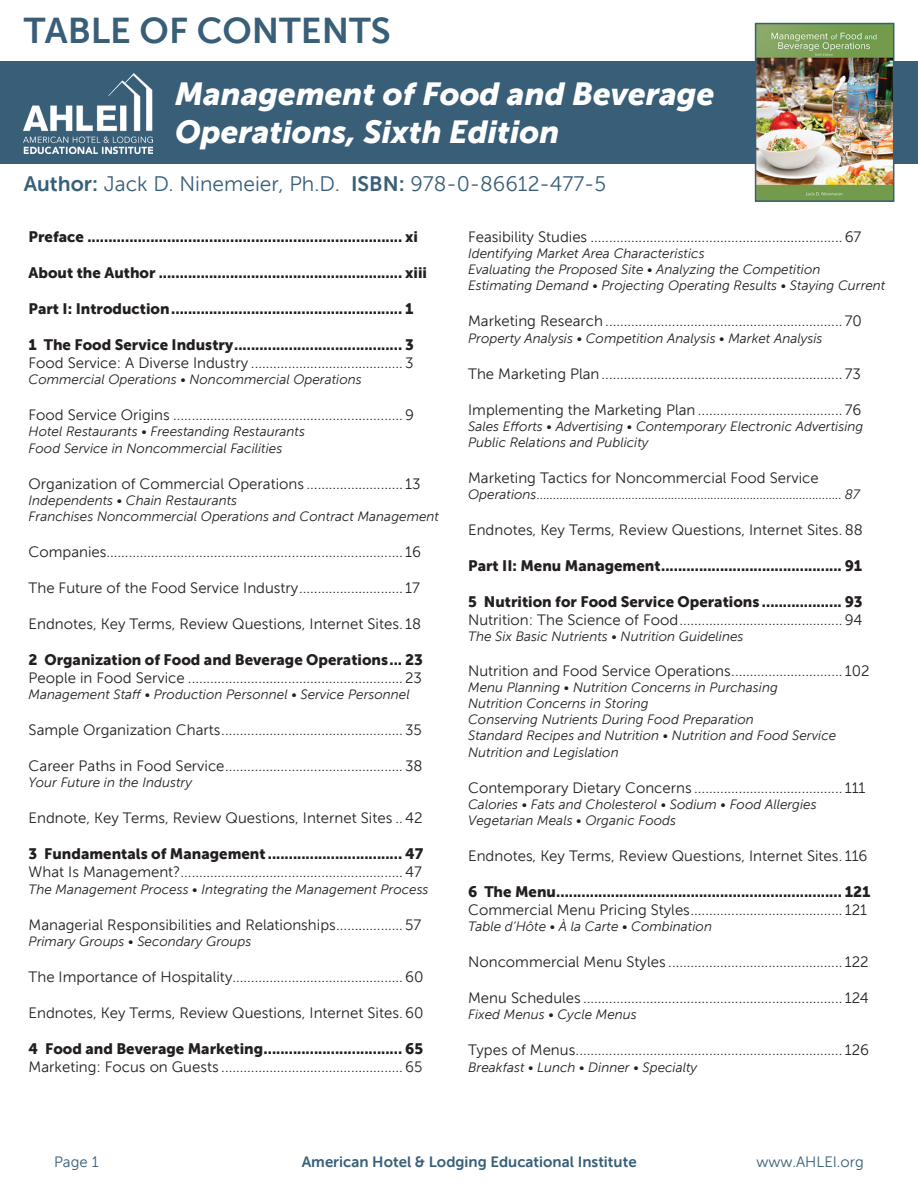
<style>
.page{position:relative;width:918px;height:1188px;background:#fff}
.page>*{position:absolute;margin:0;border:0;box-sizing:border-box;transform-origin:0 0}
.t1{font:36px "Museo Sans 700";color:#385e78}
.t2{font:italic 31.5px/37.8px "Museo Sans 900";color:#fff}
.t3{font:21px "Museo Sans 300";color:#385e78}
.t4{font:15px "Museo Sans 300";color:#231f20}
.t5{font:15px "Museo Sans 900";color:#231f20}
.t6{font:15px "Museo Sans 700";color:#385e78}
.t7{font:15px "Museo Sans 300";color:#385e78}
.t8{font:italic 13.5px/16.2px "Museo Sans 300";color:#231f20}
.s1{font-family:"Museo Sans 700"}
</style>
<div class="page">
<div style="left:0;top:61px;width:918px;height:102px;background:#385e78"></div>
<img style="left:758px;top:26px;width:133px;height:173px">
<div style="left:755px;top:23px;width:139px;height:179px;border:2px solid #385e78"></div>
<img style="left:24px;top:73px;width:129px;height:81px">
<p class="t1" style="left:24px;top:11px;width:368px">TABLE OF CONTENTS</p>
<p class="t2" style="left:175px;top:75px;width:541px">Management of Food and Beverage<br>Operations, Sixth Edition</p>
<p class="t3" style="left:24px;top:172px;width:584px"><span class="s1">Author:</span> Jack D. Ninemeier, Ph.D. <span class="s1">ISBN:</span> 978-0-86612-477-5</p>
<p class="t5" style="left:29px;top:228px;width:391px">Preface ........................................................................... xi</p>
<p class="t5" style="left:29px;top:264px;width:400px">About the Author .......................................................... xiii</p>
<p class="t5" style="left:29px;top:300px;width:386px">Part I: Introduction....................................................... 1</p>
<p class="t5" style="left:29px;top:336px;width:387px">1 The Food Service Industry........................................ 3</p>
<p class="t4" style="left:29px;top:355px;width:386px">Food Service: A Diverse Industry ......................................... 3</p>
<p class="t8" style="left:29px;top:371px;width:335px">Commercial Operations • Noncommercial Operations</p>
<p class="t4" style="left:29px;top:407px;width:387px">Food Service Origins .............................................................. 9</p>
<p class="t8" style="left:29px;top:424px;width:278px">Hotel Restaurants • Freestanding Restaurants</p>
<p class="t8" style="left:29px;top:440px;width:255px">Food Service in Noncommercial Facilities</p>
<p class="t4" style="left:29px;top:475px;width:393px">Organization of Commercial Operations .......................... 13</p>
<p class="t8" style="left:29px;top:492px;width:210px">Independents • Chain Restaurants</p>
<p class="t8" style="left:29px;top:508px;width:412px">Franchises Noncommercial Operations and Contract Management</p>
<p class="t4" style="left:29px;top:544px;width:394px">Companies................................................................................ 16</p>
<p class="t4" style="left:29px;top:580px;width:393px">The Future of the Food Service Industry............................ 17</p>
<p class="t4" style="left:29px;top:616px;width:394px">Endnotes, Key Terms, Review Questions, Internet Sites. 18</p>
<p class="t5" style="left:29px;top:651px;width:396px">2 Organization of Food and Beverage Operations... 23</p>
<p class="t4" style="left:29px;top:670px;width:395px">People in Food Service .......................................................... 23</p>
<p class="t8" style="left:29px;top:686px;width:383px">Management Staff • Production Personnel • Service Personnel</p>
<p class="t4" style="left:29px;top:722px;width:395px">Sample Organization Charts................................................. 35</p>
<p class="t4" style="left:29px;top:758px;width:395px">Career Paths in Food Service................................................ 38</p>
<p class="t8" style="left:29px;top:775px;width:165px">Your Future in the Industry</p>
<p class="t4" style="left:29px;top:810px;width:395px">Endnote, Key Terms, Review Questions, Internet Sites ..42</p>
<p class="t5" style="left:29px;top:846px;width:396px">3 Fundamentals of Management ................................ 47</p>
<p class="t4" style="left:29px;top:864px;width:395px">What Is Management?............................................................ 47</p>
<p class="t8" style="left:29px;top:881px;width:401px">The Management Process • Integrating the Management Process</p>
<p class="t4" style="left:29px;top:916px;width:394px">Managerial Responsibilities and Relationships.................. 57</p>
<p class="t8" style="left:29px;top:933px;width:224px">Primary Groups • Secondary Groups</p>
<p class="t4" style="left:29px;top:968px;width:396px">The Importance of Hospitality.............................................. 60</p>
<p class="t4" style="left:29px;top:1004px;width:396px">Endnotes, Key Terms, Review Questions, Internet Sites.60</p>
<p class="t5" style="left:29px;top:1040px;width:396px">4 Food and Beverage Marketing................................. 65</p>
<p class="t4" style="left:29px;top:1058px;width:395px">Marketing: Focus on Guests ................................................. 65</p>
<p class="t4" style="left:468px;top:228px;width:395px">Feasibility Studies .................................................................... 67</p>
<p class="t8" style="left:468px;top:245px;width:238px">Identifying Market Area Characteristics</p>
<p class="t8" style="left:468px;top:261px;width:419px">Evaluating the Proposed Site • Analyzing the Competition<br>Estimating Demand • Projecting Operating Results • Staying Current</p>
<p class="t4" style="left:468px;top:313px;width:395px">Marketing Research ................................................................ 70</p>
<p class="t8" style="left:468px;top:330px;width:356px">Property Analysis • Competition Analysis • Market Analysis</p>
<p class="t4" style="left:468px;top:365px;width:394px">The Marketing Plan................................................................. 73</p>
<p class="t4" style="left:468px;top:401px;width:395px">Implementing the Marketing Plan ....................................... 76</p>
<p class="t8" style="left:468px;top:418px;width:397px">Sales Efforts • Advertising • Contemporary Electronic Advertising<br>Public Relations and Publicity</p>
<p class="t4" style="left:468px;top:470px;width:352px">Marketing Tactics for Noncommercial Food Service</p>
<p class="t8" style="left:468px;top:486px;width:393px">Operations............................................................................................. 87</p>
<p class="t4" style="left:468px;top:522px;width:396px">Endnotes, Key Terms, Review Questions, Internet Sites.88</p>
<p class="t5" style="left:468px;top:557px;width:396px">Part II: Menu Management........................................... 91</p>
<p class="t5" style="left:468px;top:593px;width:396px">5 Nutrition for Food Service Operations ................... 93</p>
<p class="t4" style="left:468px;top:612px;width:396px">Nutrition: The Science of Food............................................ 94</p>
<p class="t8" style="left:468px;top:629px;width:277px">The Six Basic Nutrients • Nutrition Guidelines</p>
<p class="t4" style="left:468px;top:662px;width:403px">Nutrition and Food Service Operations.............................. 102</p>
<p class="t8" style="left:468px;top:679px;width:311px">Menu Planning • Nutrition Concerns in Purchasing</p>
<p class="t8" style="left:468px;top:695px;width:182px">Nutrition Concerns in Storing</p>
<p class="t8" style="left:468px;top:711px;width:287px">Conserving Nutrients During Food Preparation</p>
<p class="t8" style="left:468px;top:728px;width:370px">Standard Recipes and Nutrition • Nutrition and Food Service<br>Nutrition and Legislation</p>
<p class="t4" style="left:468px;top:779px;width:399px">Contemporary Dietary Concerns ........................................ 111</p>
<p class="t8" style="left:468px;top:796px;width:350px">Calories • Fats and Cholesterol • Sodium • Food Allergies</p>
<p class="t8" style="left:468px;top:812px;width:209px">Vegetarian Meals • Organic Foods</p>
<p class="t4" style="left:468px;top:848px;width:401px">Endnotes, Key Terms, Review Questions, Internet Sites. 116</p>
<p class="t5" style="left:468px;top:883px;width:404px">6 The Menu.................................................................... 121</p>
<p class="t4" style="left:468px;top:902px;width:400px">Commercial Menu Pricing Styles......................................... 121</p>
<p class="t8" style="left:468px;top:918px;width:245px">Table d’Hôte • À la Carte • Combination</p>
<p class="t4" style="left:468px;top:954px;width:402px">Noncommercial Menu Styles ............................................... 122</p>
<p class="t4" style="left:468px;top:990px;width:402px">Menu Schedules ...................................................................... 124</p>
<p class="t8" style="left:468px;top:1007px;width:170px">Fixed Menus • Cycle Menus</p>
<p class="t4" style="left:468px;top:1042px;width:402px">Types of Menus........................................................................ 126</p>
<p class="t8" style="left:468px;top:1059px;width:231px">Breakfast • Lunch • Dinner • Specialty</p>
<p class="t7" style="left:54px;top:1154px;width:46px">Page 1</p>
<p class="t6" style="left:302px;top:1154px;width:336px">American Hotel &amp; Lodging Educational Institute</p>
<p class="t7" style="left:756px;top:1154px;width:109px">www.AHLEI.org</p>
</div>
